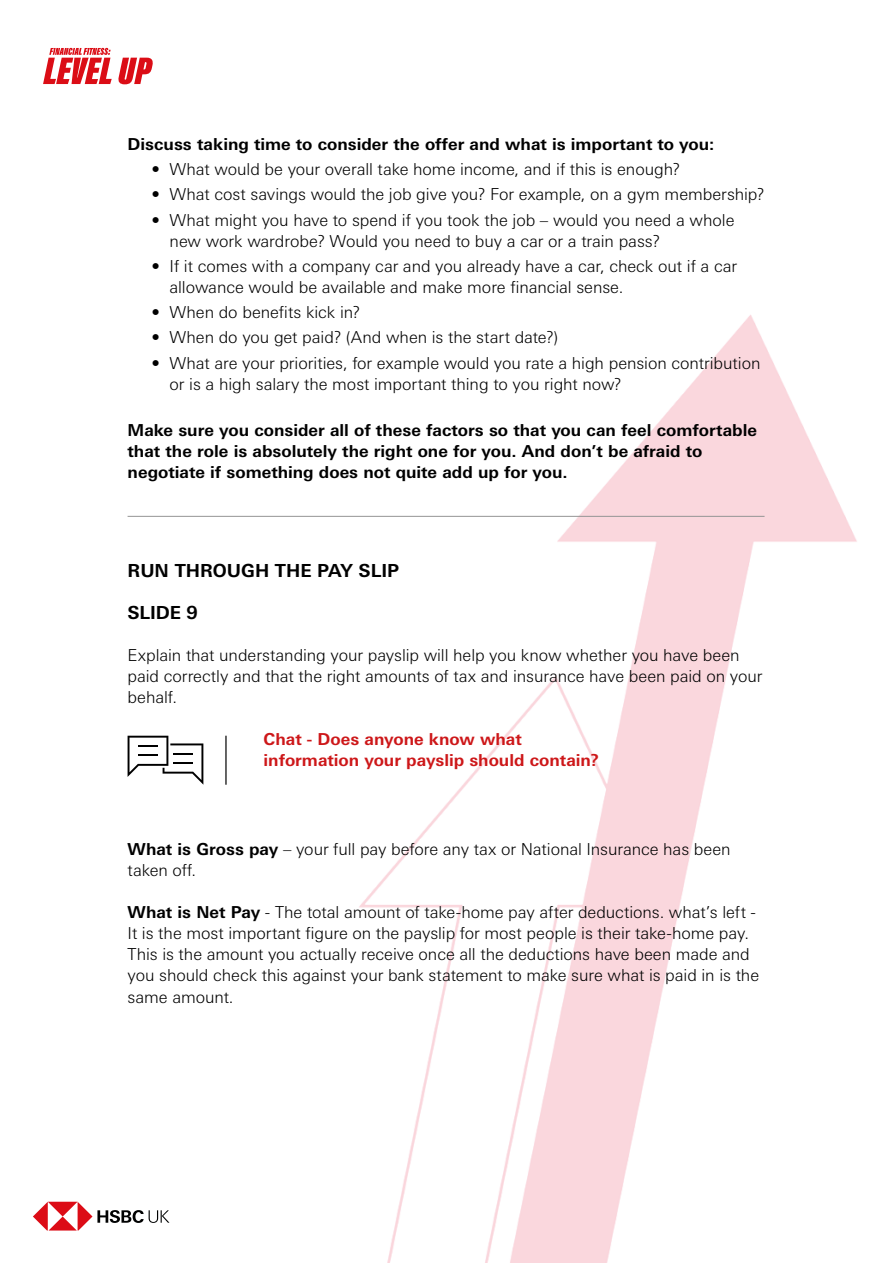
<style>
.page{position:relative;width:893px;height:1263px;background:#fff}
.page>*{position:absolute;margin:0;border:0;box-sizing:border-box;transform-origin:0 0}
.t1{font:700 18px "Univers Nextfor HSBC";color:#000}
.t2{font:300 16.5px/21px "Univers Nextfor HSBC";letter-spacing:-.005em;color:#000}
.t3{font:700 16.5px/21px "Univers Nextfor HSBC";color:#000}
.t4{font:700 16.5px/21px "Univers Nextfor HSBC";color:#cd1719}
.s1{font-weight:700}
</style>
<div class="page">
<img style="left:46px;top:47px;width:811px;height:1216px">
<svg style="left:33px;top:1202px;width:136px;height:28px"></svg>
<hr style="left:225px;top:736px;width:2px;height:49px;background:#000">
<hr style="left:128px;top:516px;width:637px;height:1px;background:#949494">
<svg style="left:128px;top:736px;width:75px;height:49px"></svg>
<hr style="left:138px;top:745px;width:20px;height:2px;background:#000">
<hr style="left:138px;top:754px;width:20px;height:2px;background:#000">
<svg style="left:43px;top:48px;width:110px;height:36px"></svg>
<p class="t3" style="left:128px;top:132px;width:588px">Discuss taking time to consider the offer and what is important to you:</p>
<p class="t2" style="left:152px;top:158px;width:530px">• What would be your overall take home income, and if this is enough?</p>
<p class="t2" style="left:152px;top:183px;width:614px">• What cost savings would the job give you? For example, on a gym membership?</p>
<p class="t2" style="left:170px;top:208px;width:566px;text-indent:-18px">• What might you have to spend if you took the job – would you need a whole new work wardrobe? Would you need to buy a car or a train pass?</p>
<p class="t2" style="left:170px;top:254px;width:569px;text-indent:-18px">• If it comes with a company car and you already have a car, check out if a car allowance would be available and make more financial sense.</p>
<p class="t2" style="left:152px;top:301px;width:210px">• When do benefits kick in?</p>
<p class="t2" style="left:152px;top:326px;width:408px">• When do you get paid? (And when is the start date?)</p>
<p class="t2" style="left:170px;top:351px;width:592px;text-indent:-18px">• What are your priorities, for example would you rate a high pension contribution or is a high salary the most important thing to you right now?</p>
<p class="t3" style="left:128px;top:419px;width:631px">Make sure you consider all of these factors so that you can feel comfortable that the role is absolutely the right one for you. And don’t be afraid to negotiate if something does not quite add up for you.</p>
<p class="t1" style="left:128px;top:557px;width:273px">RUN THROUGH THE PAY SLIP</p>
<p class="t1" style="left:128px;top:600px;width:72px">SLIDE 9</p>
<p class="t2" style="left:128px;top:644px;width:636px">Explain that understanding your payslip will help you know whether you have been paid correctly and that the right amounts of tax and insurance have been paid on your behalf.</p>
<p class="t4" style="left:264px;top:728px;width:337px">Chat - Does anyone know what information your payslip should contain?</p>
<p class="t2" style="left:128px;top:838px;width:605px"><span class="s1">What is Gross pay</span> – your full pay before any tax or National Insurance has been taken off.</p>
<p class="t2" style="left:128px;top:901px;width:633px"><span class="s1">What is Net Pay</span> - The total amount of take-home pay after deductions. what’s left - It is the most important figure on the payslip for most people is their take-home pay.<br>This is the amount you actually receive once all the deductions have been made and you should check this against your bank statement to make sure what is paid in is the same amount.</p>
</div>
